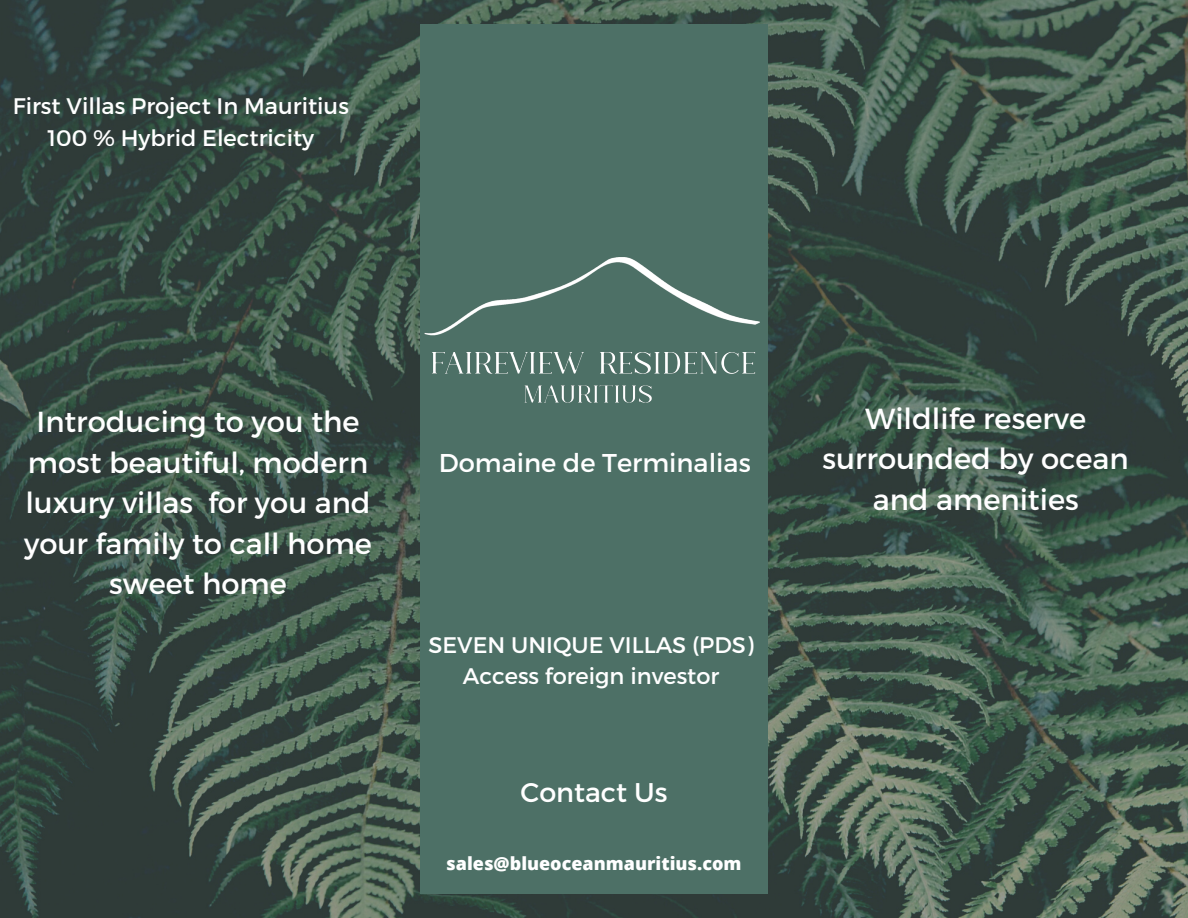
<style>
.page{position:relative;width:1188px;height:918px;background:#fff}
.page>*{position:absolute;margin:0;border:0;box-sizing:border-box;transform-origin:0 0}
.t1{font:28.95px/40.5px "Montserrat";color:#fff;text-align:center}
.t2{font:27px "Montserrat";color:#fff}
.t3{font:25.8px "Montserrat";color:#fff}
.t4{font:22.5px/31.5px "Montserrat";color:#fff;text-align:center}
.t5{font:800 18px "Open Sans";color:#fff}
</style>
<div class="page">
<img style="left:0;top:0;width:1188px;height:918px">
<div style="left:420px;top:24px;width:348px;height:870px;background:#4d7066"></div>
<img style="left:22px;top:0;width:1144px;height:756px">
<p class="t4" style="left:13px;top:89px;width:338px">First Villas Project In Mauritius<br>100 % Hybrid Electricity</p>
<p class="t1" style="left:24px;top:400px;width:349px">Introducing to you the most beautiful, modern luxury villas for you and your family to call home sweet home</p>
<p class="t3" style="left:439px;top:446px;width:313px">Domaine de Terminalias</p>
<p class="t4" style="left:429px;top:628px;width:327px">SEVEN UNIQUE VILLAS (PDS)</p>
<p class="t4" style="left:463px;top:659px;width:258px">Access foreign investor</p>
<p class="t2" style="left:521px;top:775px;width:148px">Contact Us</p>
<p class="t5" style="left:446px;top:850px;width:297px">sales@blueoceanmauritius.com</p>
<p class="t1" style="left:823px;top:397px;width:308px">Wildlife reserve surrounded by ocean and amenities</p>
</div>
